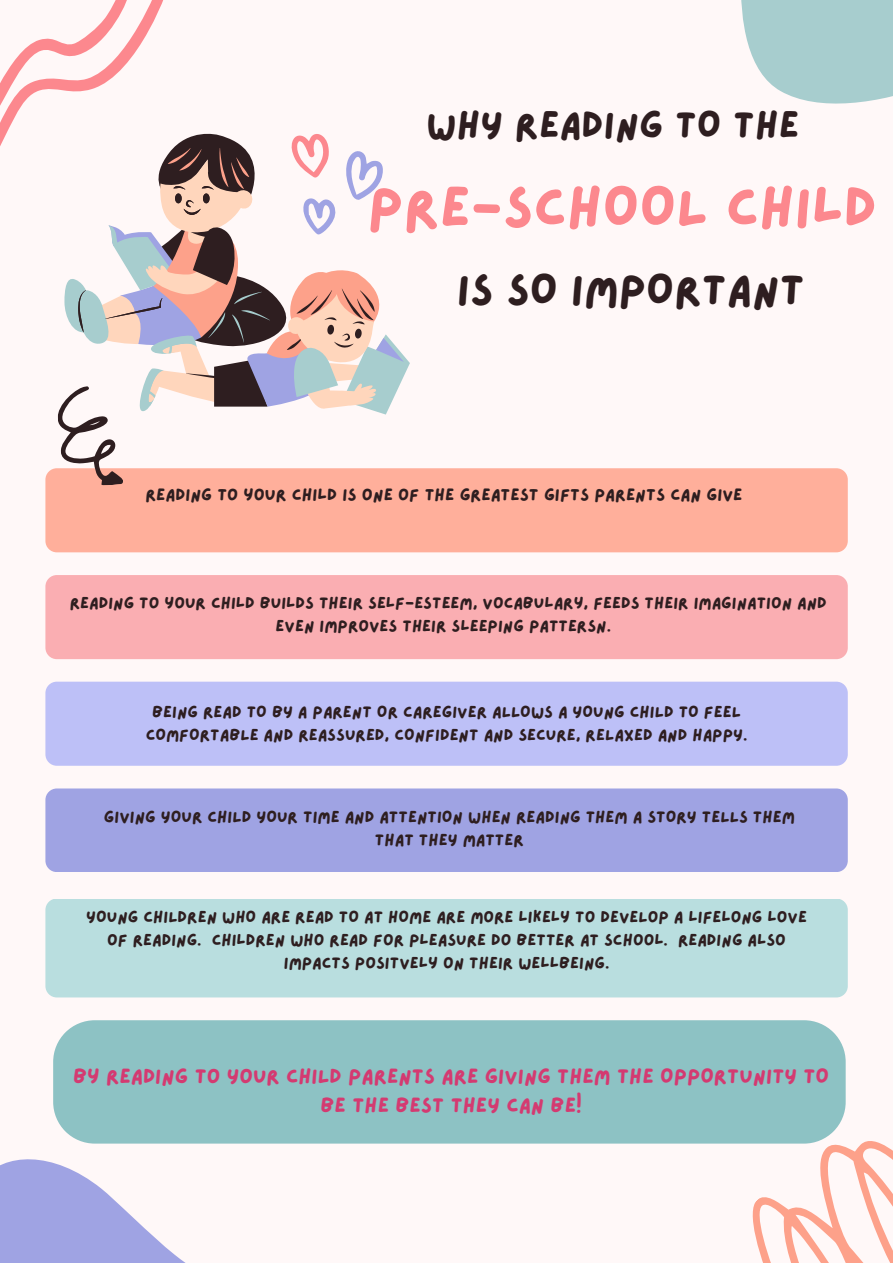
<style>
.page{position:relative;width:893px;height:1263px;background:#fff8f8}
.page>*{position:absolute;margin:0;border:0;box-sizing:border-box;transform-origin:0 0}
.t1{font:56.93px "Lazydog";color:#fc888e}
.t2{font:43.42px "Lazydog";color:#2e1e20}
.t3{font:38.03px "Lazydog";color:#2e1e20}
.t4{font:21px/29.2px "Lazydog";color:#d43a71;text-align:center}
.t5{font:17.1px "Lazydog";color:#2e1e20}
.t6{font:16.5px/23.1px "Lazydog";color:#2e1e20;text-align:center}
</style>
<div class="page">
<div style="left:45px;top:575px;width:803px;height:84px;background:#faaeb2;border-radius:11px"></div>
<svg style="left:0;top:1143px;width:291px;height:120px"></svg>
<div style="left:45px;top:682px;width:803px;height:84px;background:#bdc0f7;border-radius:11px"></div>
<div style="left:45px;top:788px;width:803px;height:84px;background:#9fa3e3;border-radius:11px"></div>
<svg style="left:692px;top:1107px;width:201px;height:156px"></svg>
<div style="left:45px;top:898px;width:803px;height:99px;background:#b9dedf;border-radius:11px"></div>
<div style="left:45px;top:468px;width:803px;height:84px;background:#ffaf9b;border-radius:11px"></div>
<svg style="left:741px;top:0;width:152px;height:104px;background:#b1d2d3"></svg>
<svg style="left:0;top:0;width:410px;height:489px"></svg>
<div style="left:53px;top:1020px;width:792px;height:123px;background:#8dc2c4"></div>
<p class="t3" style="left:426px;top:106px;width:374px">WHY READING TO THE</p>
<p class="t1" style="left:368px;top:180px;width:511px">PRE-SCHOOL CHILD</p>
<p class="t2" style="left:457px;top:269px;width:349px">IS SO IMPORTANT</p>
<p class="t5" style="left:145px;top:486px;width:598px">READING TO YOUR CHILD IS ONE OF THE GREATEST GIFTS PARENTS CAN GIVE</p>
<p class="t6" style="left:276px;top:592px;width:553px;text-align:left;text-indent:-206px">READING TO YOUR CHILD BUILDS THEIR SELF-ESTEEM, VOCABULARY, FEEDS THEIR IMAGINATION AND<br>EVEN IMPROVES THEIR SLEEPING PATTERSN.</p>
<p class="t6" style="left:146px;top:701px;width:603px">BEING READ TO BY A PARENT OR CAREGIVER ALLOWS A YOUNG CHILD TO FEEL<br>COMFORTABLE AND REASSURED, CONFIDENT AND SECURE, RELAXED AND HAPPY.</p>
<p class="t6" style="left:104px;top:806px;width:692px">GIVING YOUR CHILD YOUR TIME AND ATTENTION WHEN READING THEM A STORY TELLS THEM<br>THAT THEY MATTER</p>
<p class="t6" style="left:86px;top:906px;width:722px">YOUNG CHILDREN WHO ARE READ TO AT HOME ARE MORE LIKELY TO DEVELOP A LIFELONG LOVE<br>OF READING. CHILDREN WHO READ FOR PLEASURE DO BETTER AT SCHOOL. READING ALSO<br>IMPACTS POSITVELY ON THEIR WELLBEING.</p>
<p class="t4" style="left:73px;top:1062px;width:757px">BY READING TO YOUR CHILD PARENTS ARE GIVING THEM THE OPPORTUNITY TO<br>BE THE BEST THEY CAN BE!</p>
</div>
